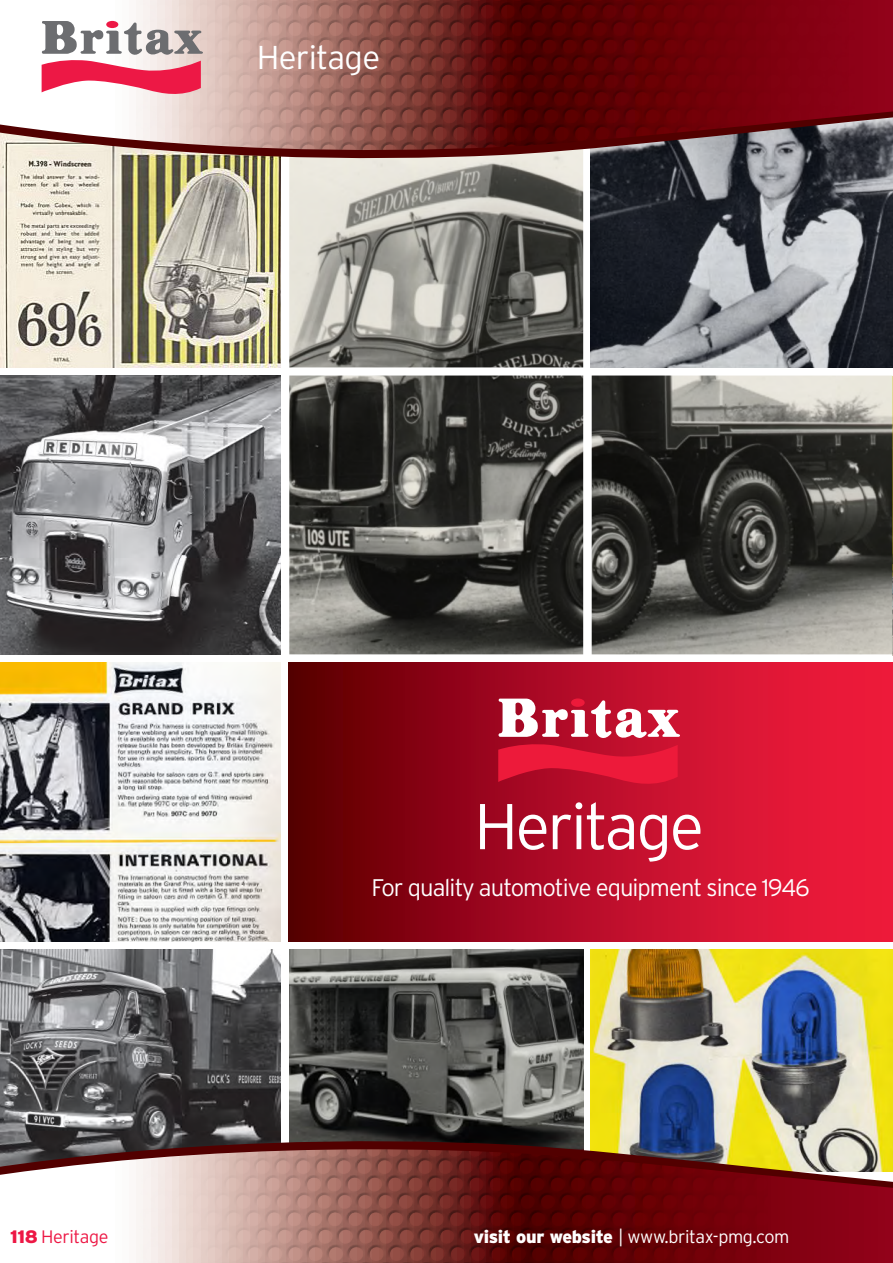
<style>
.page{position:relative;width:893px;height:1263px;background:#fff}
.page>*{position:absolute;margin:0;border:0;box-sizing:border-box;transform-origin:0 0}
.t1{font:300 64.5px "Interstate";letter-spacing:-.04em;color:#fff}
.t2{font:300 33px "Interstate";letter-spacing:-.02em;color:#fff}
.t3{font:300 24px "Interstate";letter-spacing:-.04em;color:#fff}
.t4{font:300 18px "Interstate";letter-spacing:-.02em;color:#fff}
.t5{font:300 18px "Interstate";letter-spacing:-.02em;color:#ed1845}
.s1{font-weight:900}
</style>
<div class="page">
<svg style="left:288px;top:662px;width:605px;height:279px;background:#b00c23"></svg>
<img style="left:0;top:949px;width:280px;height:189px">
<img style="left:591px;top:949px;width:302px;height:189px">
<img style="left:0;top:161px;width:280px;height:206px">
<img style="left:289px;top:949px;width:294px;height:189px">
<img style="left:289px;top:161px;width:604px;height:493px">
<img style="left:0;top:662px;width:281px;height:279px">
<svg style="left:0;top:1138px;width:893px;height:11px;background:#645341"></svg>
<svg style="left:767px;top:1149px;width:126px;height:114px;background:#962f31"></svg>
<img style="left:0;top:1149px;width:767px;height:114px">
<img style="left:0;top:153px;width:893px;height:8px">
<img style="left:0;top:0;width:893px;height:151px">
<svg style="left:41px;top:21px;width:162px;height:77px"></svg>
<svg style="left:498px;top:698px;width:182px;height:90px"></svg>
<img style="left:0;top:375px;width:280px;height:280px">
<h2 class="t2" style="left:257px;top:39px;width:125px">Heritage</h2>
<h1 class="t1" style="left:474px;top:790px;width:231px">Heritage</h1>
<p class="t3" style="left:371px;top:874px;width:440px">For quality automotive equipment since 1946</p>
<p class="t5" style="left:10px;top:1226px;width:100px"><span class="s1">118</span> Heritage</p>
<p class="t4" style="left:474px;top:1226px;width:317px"><span class="s1">visit our website</span> | www.britax-pmg.com</p>
</div>
